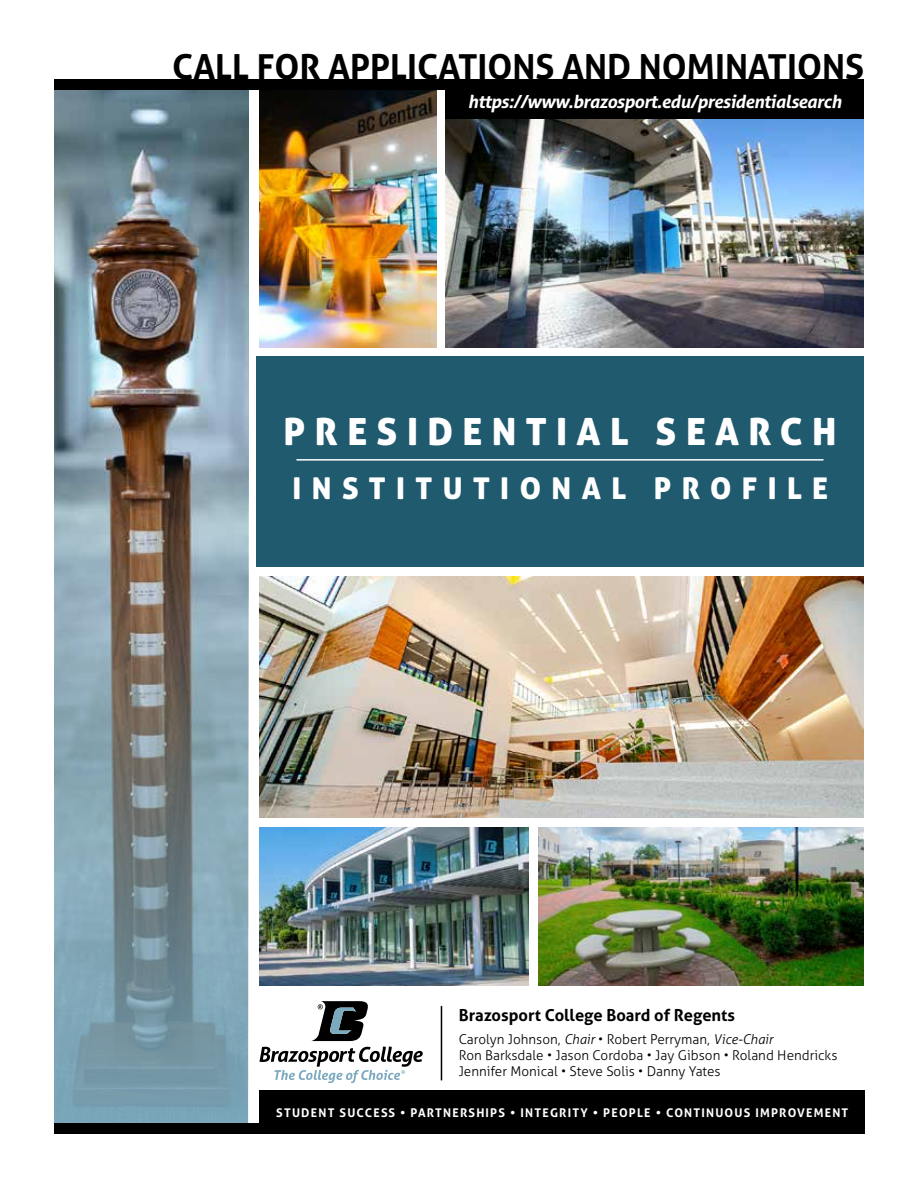
<style>
.page{position:relative;width:918px;height:1188px;background:#fff}
.page>*{position:absolute;margin:0;border:0;box-sizing:border-box;transform-origin:0 0}
.t1{font:37.5px "Aller Display";letter-spacing:.25em;color:#fff}
.t2{font:700 34.5px "Aller";color:#000}
.t3{font:30px "Aller Display";letter-spacing:.35em;color:#fff}
.t4{font:italic 700 18px "Aller";letter-spacing:-.025em;color:#fff}
.t5{font:700 16.5px "Aller";color:#000}
.t6{font:300 13.5px/16.2px "Aller";color:#000}
.t7{font:700 12px "Aller";letter-spacing:.1em;color:#fff}
.s1{font-style:italic}
</style>
<div class="page">
<img style="left:446px;top:119px;width:418px;height:229px">
<img style="left:259px;top:90px;width:177px;height:257px">
<img style="left:54px;top:90px;width:194px;height:1033px">
<div style="left:259px;top:1091px;width:606px;height:43px;background:#000"></div>
<div style="left:54px;top:80px;width:810px;height:10px;background:#000"></div>
<div style="left:54px;top:1123px;width:810px;height:11px;background:#000"></div>
<svg style="left:311px;top:1001px;width:57px;height:40px"></svg>
<svg style="left:260px;top:1047px;width:163px;height:36px"></svg>
<hr style="left:441px;top:1006px;width:1px;height:74px;background:#000">
<div style="left:256px;top:357px;width:608px;height:210px;background:#205a6e"></div>
<hr style="left:296px;top:459px;width:528px;height:2px;background:#fff">
<div style="left:446px;top:83px;width:418px;height:36px;background:#000"></div>
<img style="left:538px;top:828px;width:326px;height:158px">
<img style="left:259px;top:577px;width:605px;height:241px">
<img style="left:259px;top:828px;width:270px;height:158px">
<h2 class="t2" style="left:172px;top:46px;width:694px">CALL FOR APPLICATIONS AND NOMINATIONS</h2>
<h3 class="t4" style="left:468px;top:90px;width:375px">https://www.brazosport.edu/presidentialsearch</h3>
<h1 class="t1" style="left:284px;top:407px;width:555px">PRESIDENTIAL SEARCH</h1>
<h3 class="t3" style="left:292px;top:469px;width:537px">INSTITUTIONAL PROFILE</h3>
<p class="t5" style="left:459px;top:1005px;width:278px">Brazosport College Board of Regents</p>
<p class="t6" style="left:459px;top:1031px;width:380px">Carolyn Johnson, <span class="s1">Chair</span> • Robert Perryman, <span class="s1">Vice-Chair<br></span>Ron Barksdale • Jason Cordoba • Jay Gibson • Roland Hendricks<br>Jennifer Monical • Steve Solis • Danny Yates</p>
<p class="t7" style="left:276px;top:1105px;width:574px">STUDENT SUCCESS • PARTNERSHIPS • INTEGRITY • PEOPLE • CONTINUOUS IMPROVEMENT</p>
</div>
